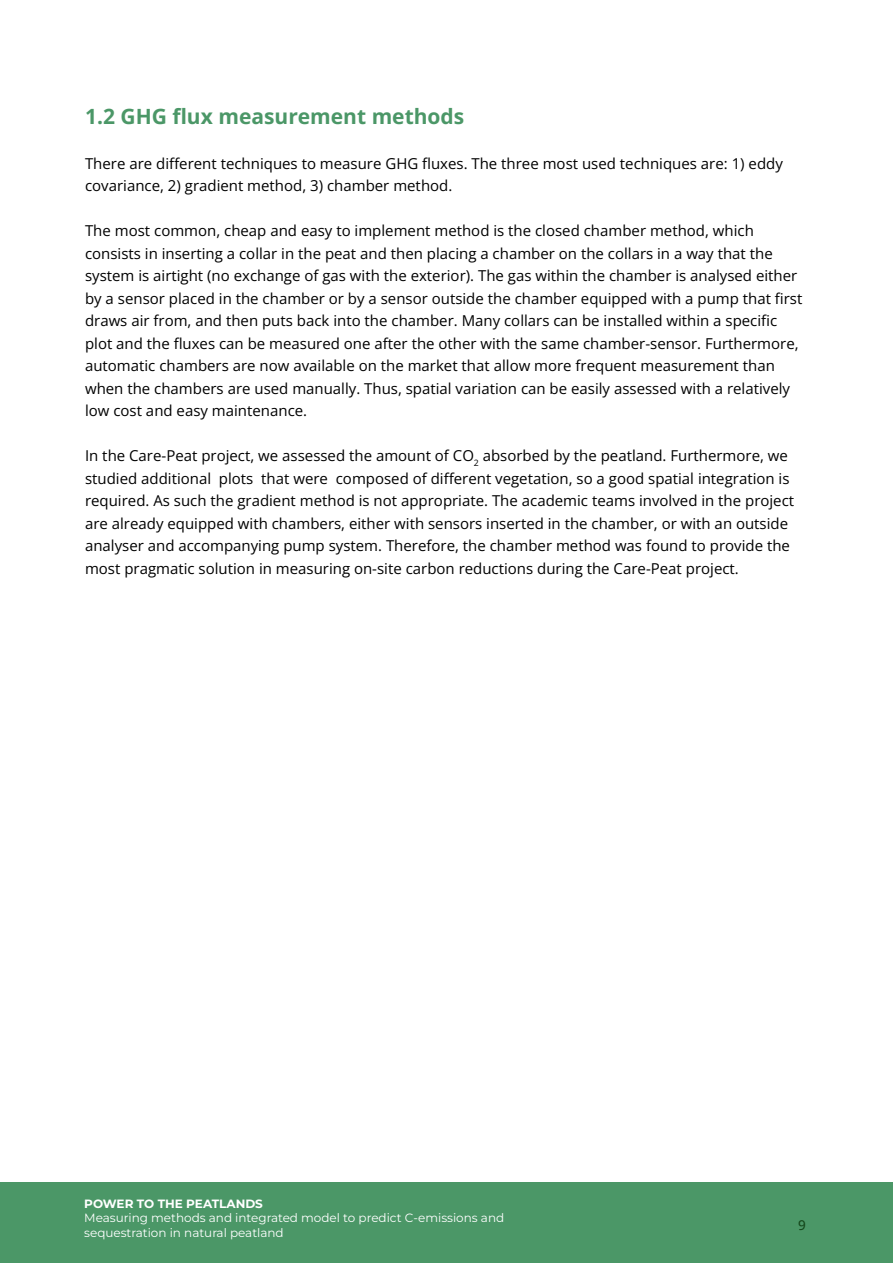
<style>
.page{position:relative;width:893px;height:1263px;background:#fff}
.page>*{position:absolute;margin:0;border:0;box-sizing:border-box;transform-origin:0 0}
.t1{font:700 21px "Open Sans";color:#4b9767}
.t2{font:15px/22.5px "Open Sans";color:#000}
.t3{font:500 13.5px "Open Sans";color:#15481b}
.t4{font:12px/14.4px "Montserrat";color:#fff}
.t5{font:700 12px "Montserrat";color:#fff}
</style>
<div class="page">
<div style="left:0;top:1182px;width:893px;height:81px;background:#4b9767"></div>
<h1 class="t1" style="left:85px;top:101px;width:381px">1.2 GHG flux measurement methods</h1>
<p class="t2" style="left:85px;top:152px;width:699px">There are different techniques to measure GHG fluxes. The three most used techniques are: 1) eddy covariance, 2) gradient method, 3) chamber method.</p>
<p class="t2" style="left:85px;top:219px;width:719px">The most common, cheap and easy to implement method is the closed chamber method, which consists in inserting a collar in the peat and then placing a chamber on the collars in a way that the system is airtight (no exchange of gas with the exterior). The gas within the chamber is analysed either by a sensor placed in the chamber or by a sensor outside the chamber equipped with a pump that first draws air from, and then puts back into the chamber. Many collars can be installed within a specific plot and the fluxes can be measured one after the other with the same chamber-sensor. Furthermore, automatic chambers are now available on the market that allow more frequent measurement than when the chambers are used manually. Thus, spatial variation can be easily assessed with a relatively low cost and easy maintenance.</p>
<p class="t2" style="left:85px;top:444px;width:711px">In the Care-Peat project, we assessed the amount of CO<sub>2</sub> absorbed by the peatland. Furthermore, we studied additional plots that were composed of different vegetation, so a good spatial integration is required. As such the gradient method is not appropriate. The academic teams involved in the project are already equipped with chambers, either with sensors inserted in the chamber, or with an outside analyser and accompanying pump system. Therefore, the chamber method was found to provide the most pragmatic solution in measuring on-site carbon reductions during the Care-Peat project.</p>
<p class="t5" style="left:84px;top:1196px;width:180px">POWER TO THE PEATLANDS</p>
<p class="t4" style="left:84px;top:1211px;width:422px">Measuring methods and integrated model to predict C-emissions and sequestration in natural peatland</p>
<p class="t3" style="left:798px;top:1215px;width:9px">9</p>
</div>
